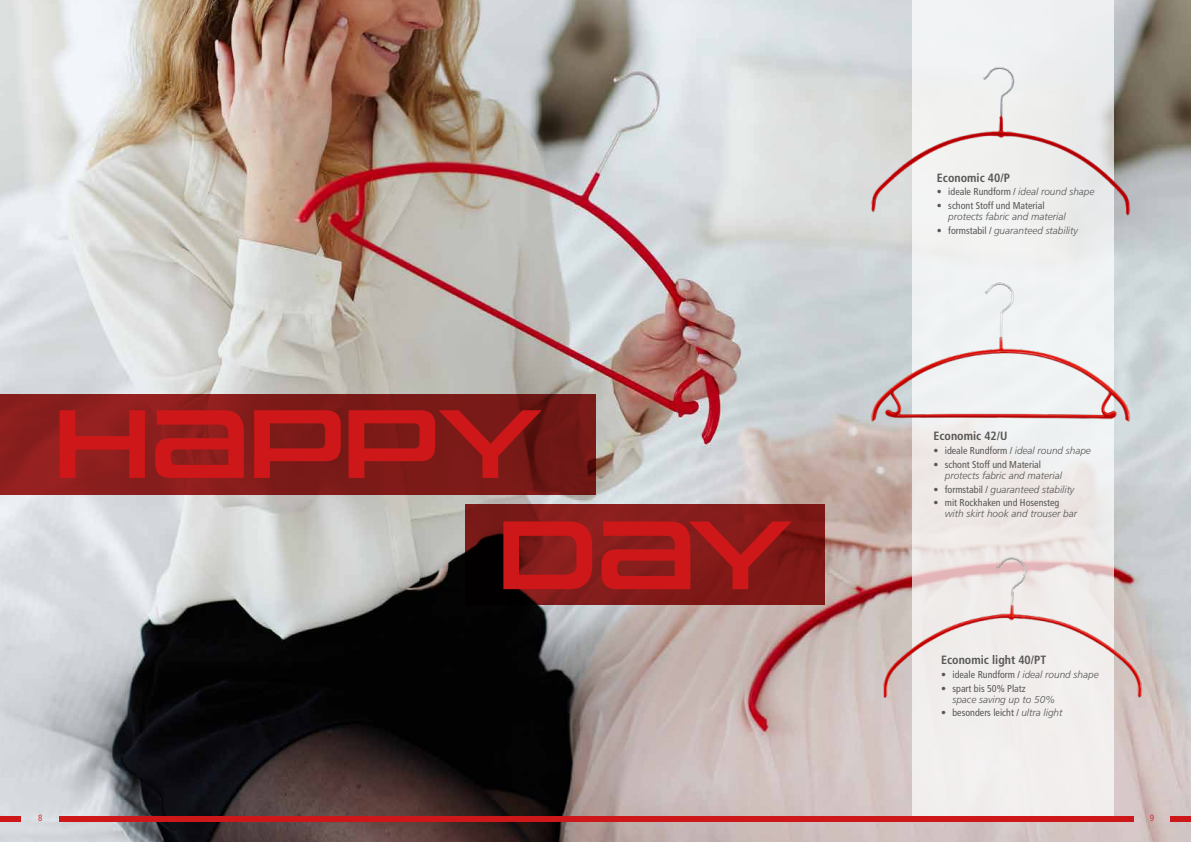
<style>
.page{position:relative;width:1191px;height:842px;background:#fff}
.page>*{position:absolute;margin:0;border:0;box-sizing:border-box;transform-origin:0 0}
.t1{font:100px/111.2px "Uniwars Sb";color:#cd1719}
.t2{font:700 condensed 12px "Frutiger";color:#575756}
.t3{font:condensed 10px "Frutiger";color:#575756}
.t4{font:italic 300 10px "Frutiger";color:#575756}
.t5{font:300 condensed 9px "Frutiger";color:#cd1719}
.s1{font-weight:300;font-style:italic;font-stretch:normal}
.s2{font-weight:400;font-style:normal;font-stretch:condensed}
</style>
<div class="page">
<img style="left:0;top:0;width:1191px;height:842px">
<div style="left:912px;top:0;width:201px;height:816px;background:#f1efef"></div>
<svg style="left:0;top:394px;width:595px;height:100px;background:#801b19"></svg>
<svg style="left:465px;top:504px;width:360px;height:101px;background:#741817"></svg>
<img style="left:872px;top:549px;width:280px;height:157px">
<img style="left:860px;top:57px;width:280px;height:169px">
<img style="left:860px;top:278px;width:280px;height:148px">
<div style="left:60px;top:816px;width:1074px;height:5px;background:#cd1719"></div>
<div style="left:0;top:816px;width:21px;height:5px;background:#cd1719"></div>
<div style="left:1169px;top:816px;width:22px;height:5px;background:#cd1719"></div>
<h1 class="t1" style="left:498px;top:390px;width:296px;text-indent:-443px">HAPPY<br>DAY</h1>
<p class="t2" style="left:937px;top:170px;width:74px">Economic 40/P</p>
<p class="t3" style="left:937px;top:186px;width:159px">• ideale Rundform / <span class="s1">ideal round shape</span></p>
<p class="t3" style="left:937px;top:200px;width:109px">• schont Stoff und Material</p>
<p class="t4" style="left:948px;top:211px;width:119px">protects fabric and material</p>
<p class="t4" style="left:937px;top:225px;width:142px"><span class="s2">• formstabil /</span> guaranteed stability</p>
<p class="t2" style="left:933px;top:429px;width:76px">Economic 42/U</p>
<p class="t3" style="left:933px;top:445px;width:159px">• ideale Rundform / <span class="s1">ideal round shape</span></p>
<p class="t3" style="left:933px;top:458px;width:109px">• schont Stoff und Material</p>
<p class="t4" style="left:944px;top:470px;width:119px">protects fabric and material</p>
<p class="t4" style="left:933px;top:483px;width:142px"><span class="s2">• formstabil /</span> guaranteed stability</p>
<p class="t3" style="left:933px;top:497px;width:127px">• mit Rockhaken und Hosensteg</p>
<p class="t4" style="left:944px;top:508px;width:134px">with skirt hook and trouser bar</p>
<p class="t2" style="left:941px;top:652px;width:106px">Economic light 40/PT</p>
<p class="t3" style="left:941px;top:668px;width:159px">• ideale Rundform / <span class="s1">ideal round shape</span></p>
<p class="t3" style="left:941px;top:682px;width:86px">• spart bis 50% Platz</p>
<p class="t4" style="left:952px;top:693px;width:104px">space saving up to 50%</p>
<p class="t3" style="left:941px;top:707px;width:123px">• besonders leicht / <span class="s1">ultra light</span></p>
<p class="t5" style="left:38px;top:813px;width:6px">8</p>
<p class="t5" style="left:1149px;top:813px;width:6px">9</p>
</div>
